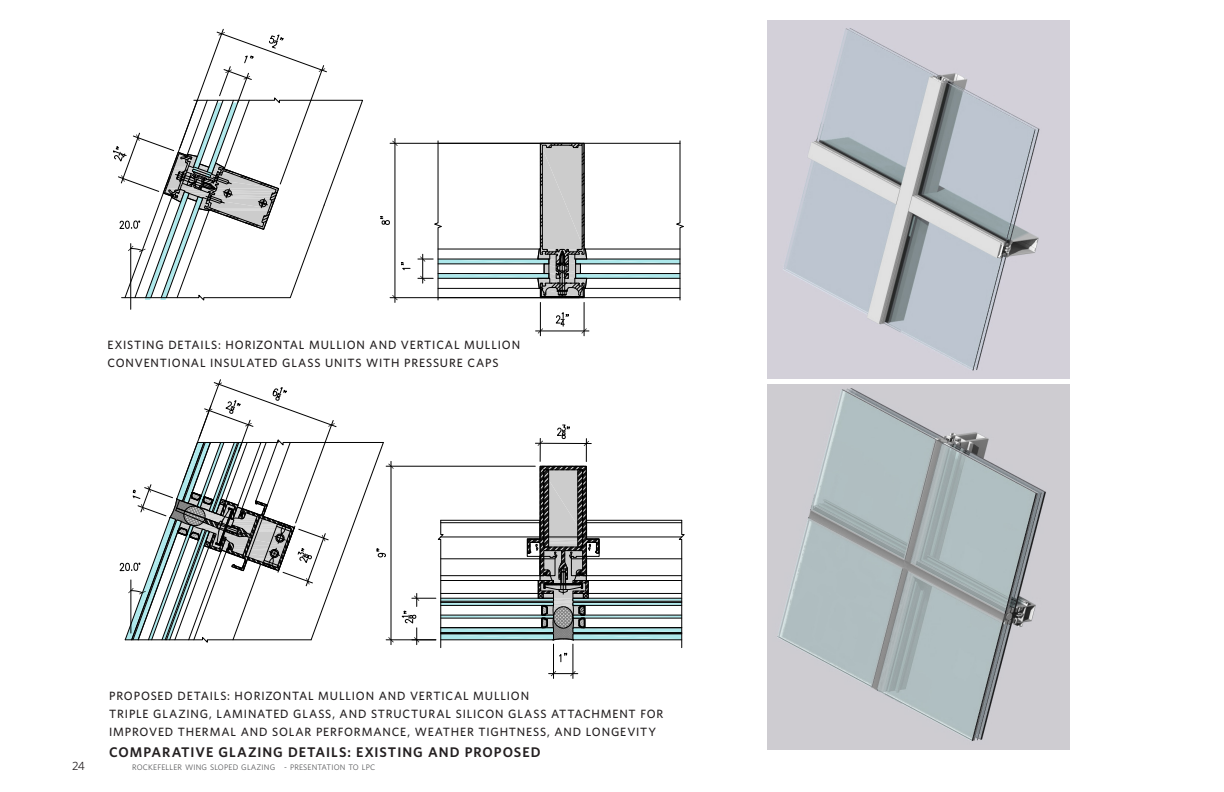
<style>
.page{position:relative;width:1224px;height:792px;background:#fff}
.page>*{position:absolute;margin:0;border:0;box-sizing:border-box;transform-origin:0 0}
.BBB_-_Slide_Title{font:600 14px "Whitney";letter-spacing:.07em;color:#231f20}
.BBB_-_Slide_Title-2{font:500 12px/18px "Whitney";letter-spacing:.07em;color:#231f20}
.t1{font:12px "Whitney";color:#231f20}
.t2{font:8px "Whitney";letter-spacing:.02em;color:#57585a}
</style>
<div class="page">
<hr style="left:131px;top:244px;width:1px;height:65px;background:#000">
<svg style="left:113px;top:29px;width:250px;height:271px"></svg>
<hr style="left:540px;top:302px;width:1px;height:34px;background:#000">
<hr style="left:584px;top:302px;width:1px;height:34px;background:#000">
<hr style="left:536px;top:331px;width:53px;height:1px;background:#000">
<svg style="left:538px;top:328px;width:5px;height:6px"></svg>
<svg style="left:581px;top:328px;width:6px;height:6px"></svg>
<svg style="left:556px;top:312px;width:13px;height:14px"></svg>
<hr style="left:390px;top:298px;width:189px;height:1px;background:#000">
<hr style="left:390px;top:143px;width:189px;height:1px;background:#000">
<hr style="left:395px;top:138px;width:1px;height:164px;background:#000">
<svg style="left:392px;top:295px;width:6px;height:5px"></svg>
<svg style="left:392px;top:141px;width:6px;height:5px"></svg>
<svg style="left:380px;top:216px;width:10px;height:9px"></svg>
<svg style="left:401px;top:262px;width:9px;height:8px"></svg>
<svg style="left:418px;top:141px;width:266px;height:159px"></svg>
<img style="left:768px;top:20px;width:302px;height:358px">
<hr style="left:386px;top:640px;width:50px;height:1px;background:#000">
<hr style="left:386px;top:466px;width:149px;height:1px;background:#000">
<hr style="left:391px;top:461px;width:1px;height:184px;background:#000">
<hr style="left:553px;top:644px;width:1px;height:34px;background:#000">
<hr style="left:573px;top:644px;width:1px;height:34px;background:#000">
<svg style="left:549px;top:671px;width:29px;height:5px"></svg>
<svg style="left:401px;top:425px;width:283px;height:237px"></svg>
<svg style="left:120px;top:380px;width:274px;height:263px"></svg>
<img style="left:768px;top:385px;width:302px;height:364px">
<p class="BBB_-_Slide_Title-2" style="left:108px;top:336px;width:414px">EXISTING DETAILS: HORIZONTAL MULLION AND VERTICAL MULLION</p>
<p class="BBB_-_Slide_Title-2" style="left:108px;top:354px;width:393px">CONVENTIONAL INSULATED GLASS UNITS WITH PRESSURE CAPS</p>
<p class="BBB_-_Slide_Title-2" style="left:109px;top:687px;width:421px">PROPOSED DETAILS: HORIZONTAL MULLION AND VERTICAL MULLION</p>
<p class="BBB_-_Slide_Title-2" style="left:109px;top:705px;width:556px">TRIPLE GLAZING, LAMINATED GLASS, AND STRUCTURAL SILICON GLASS ATTACHMENT FOR<br>IMPROVED THERMAL AND SOLAR PERFORMANCE, WEATHER TIGHTNESS, AND LONGEVITY</p>
<p class="BBB_-_Slide_Title" style="left:109px;top:743px;width:433px">COMPARATIVE GLAZING DETAILS: EXISTING AND PROPOSED</p>
<p class="t1" style="left:72px;top:757px;width:15px">24</p>
<p class="t2" style="left:132px;top:761px;width:245px">ROCKEFELLER WING SLOPED GLAZING - PRESENTATION TO LPC</p>
</div>
